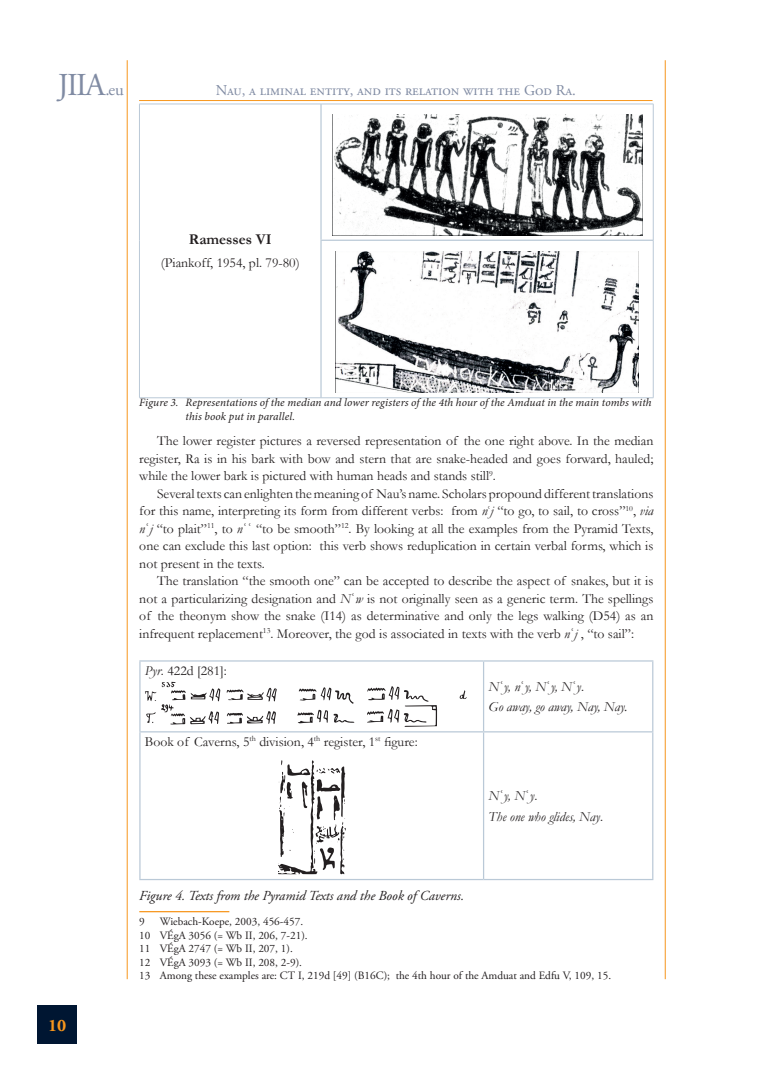
<style>
.page{position:relative;width:775px;height:1083px;background:#fff}
.page>*{position:absolute;margin:0;border:0;box-sizing:border-box;transform-origin:0 0}
.t1{font:31.88px "Adobe Garamond Pro";color:#808ba3}
.t2{font:700 17.5px "Adobe Garamond Pro";color:#f7961d}
.t3{font:15px "Adobe Garamond Pro";color:#808ba3}
.t4{font:700 15px "Garamond";color:#231f20}
.t5{font:13.75px/17.5px "Garamond";color:#231f20;text-align:justify}
.t6{font:italic 13.75px/20.6px "Garamond";color:#231f20}
.t7{font:italic 13.75px "Adobe Garamond Pro";color:#231f20}
.t8{font:11.25px/13.5px "Adobe Garamond Pro";color:#231f20}
.t9{font:italic 11.25px/13.5px "Minion Pro";letter-spacing:.005em;color:#231f20}
.s1{font-size:17px}
.s2{font-style:italic}
.s3{font-family:"New Athena Unicode"}
.s4{font-family:"Times New Roman"}
.s5{font-family:"Times New Roman";font-style:normal}
.s6{font-style:normal}
</style>
<div class="page">
<hr style="left:127px;top:60px;width:1px;height:919px;background:#f7961d">
<hr style="left:139px;top:100px;width:513px;height:1px;background:#f7961d">
<hr style="left:665px;top:60px;width:1px;height:919px;background:#f7961d">
<div style="left:38px;top:1005px;width:39px;height:39px;background:#001632"></div>
<hr style="left:139px;top:104px;width:182px;height:1px;background:#bac9d7">
<hr style="left:139px;top:104px;width:1px;height:136px;background:#bac9d7">
<hr style="left:139px;top:240px;width:1px;height:158px;background:#bac9d7">
<hr style="left:139px;top:397px;width:182px;height:1px;background:#bac9d7">
<hr style="left:321px;top:104px;width:332px;height:1px;background:#bac9d7">
<hr style="left:653px;top:104px;width:1px;height:136px;background:#bac9d7">
<hr style="left:653px;top:240px;width:1px;height:158px;background:#bac9d7">
<hr style="left:321px;top:397px;width:332px;height:1px;background:#bac9d7">
<hr style="left:320px;top:104px;width:1px;height:136px;background:#bac9d7">
<hr style="left:320px;top:240px;width:333px;height:1px;background:#bac9d7">
<hr style="left:320px;top:241px;width:1px;height:157px;background:#bac9d7">
<img style="left:332px;top:114px;width:310px;height:121px">
<img style="left:335px;top:251px;width:303px;height:142px">
<hr style="left:139px;top:660px;width:344px;height:1px;background:#bac9d7">
<hr style="left:139px;top:661px;width:1px;height:70px;background:#bac9d7">
<hr style="left:483px;top:660px;width:170px;height:1px;background:#bac9d7">
<hr style="left:483px;top:661px;width:1px;height:70px;background:#bac9d7">
<hr style="left:652px;top:661px;width:1px;height:70px;background:#bac9d7">
<hr style="left:139px;top:731px;width:344px;height:1px;background:#bac9d7">
<hr style="left:139px;top:732px;width:1px;height:147px;background:#bac9d7">
<hr style="left:483px;top:731px;width:170px;height:1px;background:#bac9d7">
<hr style="left:483px;top:732px;width:1px;height:147px;background:#bac9d7">
<hr style="left:652px;top:732px;width:1px;height:147px;background:#bac9d7">
<hr style="left:139px;top:879px;width:344px;height:1px;background:#bac9d7">
<hr style="left:483px;top:879px;width:170px;height:1px;background:#bac9d7">
<svg style="left:459px;top:690px;width:8px;height:9px"></svg>
<svg style="left:367px;top:686px;width:70px;height:41px"></svg>
<svg style="left:297px;top:710px;width:57px;height:13px"></svg>
<svg style="left:226px;top:688px;width:51px;height:13px"></svg>
<svg style="left:299px;top:687px;width:55px;height:17px"></svg>
<svg style="left:226px;top:711px;width:50px;height:13px"></svg>
<svg style="left:145px;top:682px;width:75px;height:42px"></svg>
<svg style="left:278px;top:760px;width:67px;height:114px"></svg>
<hr style="left:139px;top:911px;width:90px;height:1px;background:#f7961d">
<h1 class="t1" style="left:58px;top:66px;width:68px">JIIA<span class="s1">.eu</span></h1>
<p class="t3" style="left:216px;top:81px;width:361px">Nau, a liminal entity, and its relation with the God Ra.</p>
<p class="t2" style="left:48px;top:1015px;width:20px">10</p>
<p class="t4" style="left:189px;top:229px;width:84px">Ramesses VI</p>
<p class="t5" style="left:161px;top:254px;width:140px">(Piankoff, 1954, pl. 79-80)</p>
<p class="t9" style="left:185px;top:396px;width:467px;text-indent:-46px">Figure 3. Representations of the median and lower registers of the 4th hour of the Amduat in the main tombs with this book put in parallel.</p>
<p class="t5" style="left:139px;top:432px;width:515px;text-indent:18px">The lower register pictures a reversed representation of the one right above. In the median register, Ra is in his bark with bow and stern that are snake-headed and goes forward, hauled; while the lower bark is pictured with human heads and stands still<sup>9</sup>.</p>
<p class="t5" style="left:139px;top:484px;width:515px;text-indent:18px">Several texts can enlighten the meaning of Nau’s name. Scholars propound different translations for this name, interpreting its form from different verbs: from <span class="s2">n</span><span class="s3">ʿ</span><span class="s2">j</span> “to go, to sail, to cross”<sup>10</sup>, <span class="s2">via n</span><span class="s4">ʿ</span><span class="s2">j</span> “to plait”<sup>11</sup>, to <span class="s2">n</span><span class="s4">ʿʿ</span> “to be smooth”<sup>12</sup>. By looking at all the examples from the Pyramid Texts, one can exclude this last option: this verb shows reduplication in certain verbal forms, which is not present in the texts.</p>
<p class="t5" style="left:139px;top:572px;width:515px;text-indent:18px">The translation “the smooth one” can be accepted to describe the aspect of snakes, but it is not a particularizing designation and <span class="s2">N</span><span class="s4">ʿ</span><span class="s2">w</span> is not originally seen as a generic term. The spellings of the theonym show the snake (I14) as determinative and only the legs walking (D54) as an infrequent replacement<sup>13</sup>. Moreover, the god is associated in texts with the verb <span class="s2">n</span><span class="s4">ʿ</span><span class="s2">j</span> , “to sail”:</p>
<p class="t5" style="left:145px;top:661px;width:83px"><span class="s2">Pyr</span>. 422d [281]:</p>
<p class="t6" style="left:488px;top:676px;width:140px">N<span class="s5">ʿ</span>y, n<span class="s5">ʿ</span>y, N<span class="s5">ʿ</span>y, N<span class="s5">ʿ</span>y<span class="s6">.<br></span>Go away, go away, Nay, Nay.</p>
<p class="t5" style="left:145px;top:732px;width:274px">Book of Caverns, 5<sup>th</sup> division, 4<sup>th</sup> register, 1<sup>st</sup> figure:</p>
<p class="t6" style="left:488px;top:785px;width:116px">N<span class="s5">ʿ</span>y, N<span class="s5">ʿ</span>y<span class="s6">.<br></span>The one who glides, Nay<span class="s6">.</span></p>
<p class="t7" style="left:139px;top:888px;width:326px">Figure 4. Texts from the Pyramid Texts and the Book of Caverns.</p>
<p class="t8" style="left:139px;top:915px;width:7px">9</p>
<p class="t8" style="left:139px;top:915px;width:473px;text-indent:20px">Wiebach-Koepe, 2003, 456-457.<br>10 VÉgA 3056 (= Wb II, 206, 7-21).<br>11 VÉgA 2747 (= Wb II, 207, 1).<br>12 VÉgA 3093 (= Wb II, 208, 2-9).<br>13 Among these examples are: CT I, 219d [49] (B16C); the 4th hour of the Amduat and Edfu V, 109, 15.</p>
</div>
